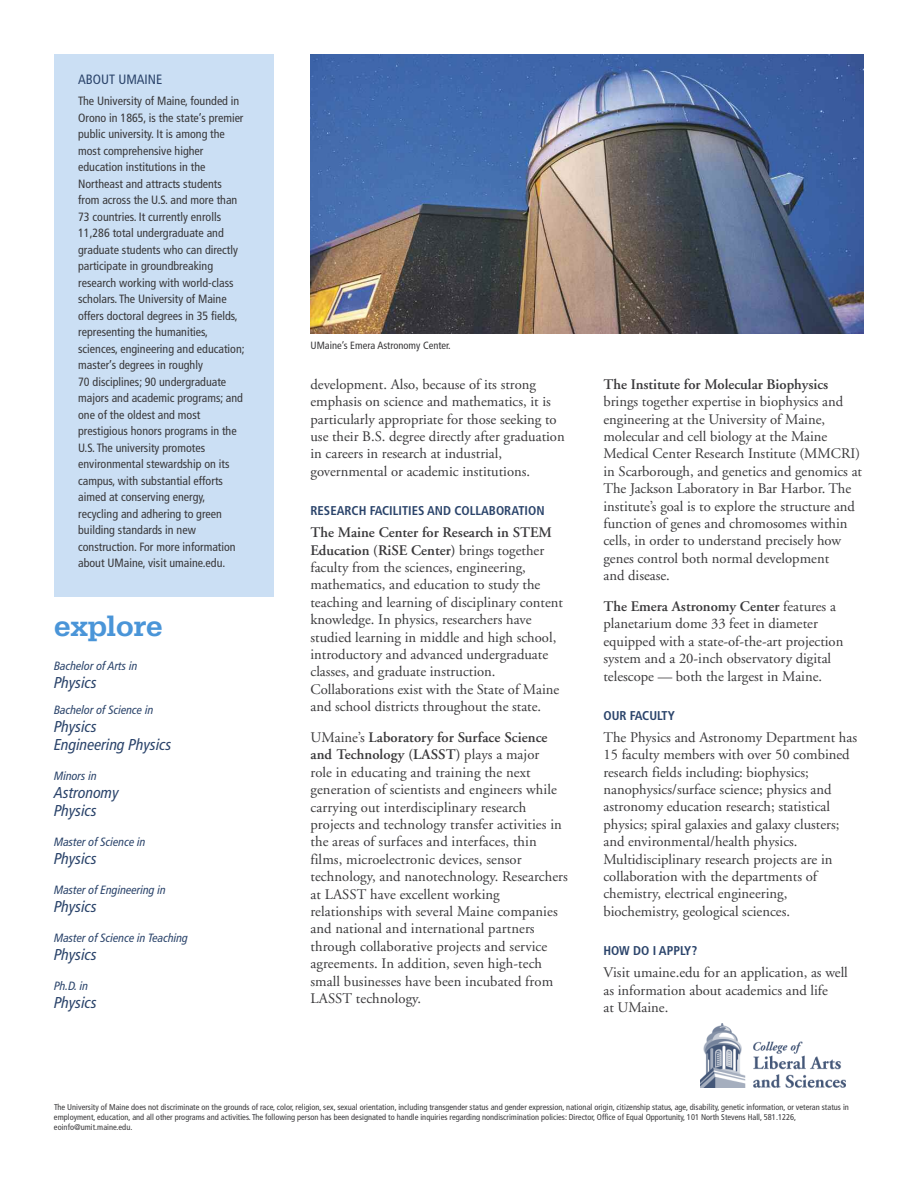
<style>
.page{position:relative;width:918px;height:1188px;background:#fff}
.page>*{position:absolute;margin:0;border:0;box-sizing:border-box;transform-origin:0 0}
.t1{font:500 30px "URW Egyptienne T";color:#4a95d8}
.t2{font:italic condensed 15.75px/18px "Frutiger LT Pro";color:#2b446b}
.t3{font:14.7px/17.4px "Adobe Garamond";color:#39383a}
.t4{font:14.7px/17.4px "Adobe Garamond Pro";color:#39383a}
.t5{font:600 14.7px "Adobe Garamond";color:#39383a}
.t6{font:condensed 13.5px "Frutiger";color:#2b446b}
.t7{font:700 condensed 12.75px "Frutiger";color:#2b446b}
.t8{font:condensed 12px/16.5px "Frutiger";color:#39383a}
.t9{font:italic condensed 12px "Frutiger LT Pro";color:#2b446b}
.t10{font:condensed 10.5px "Frutiger";color:#39383a}
.t11{font:condensed 8.4px/10.1px "Frutiger";color:#39383a}
.s1{font-weight:600}
</style>
<div class="page">
<img style="left:310px;top:54px;width:554px;height:280px">
<div style="left:54px;top:54px;width:219px;height:542px;background:#cbdff4"></div>
<img style="left:700px;top:1023px;width:145px;height:64px">
<p class="t6" style="left:78px;top:74px;width:86px">ABOUT UMAINE</p>
<p class="t8" style="left:78px;top:94px;width:168px">The University of Maine, founded in<br>Orono in 1865, is the state’s premier public university. It is among the most comprehensive higher education institutions in the<br>Northeast and attracts students from across the U.S. and more than<br>73 countries. It currently enrolls<br>11,286 total undergraduate and graduate students who can directly participate in groundbreaking research working with world-class scholars. The University of Maine offers doctoral degrees in 35 fields, representing the humanities, sciences, engineering and education; master’s degrees in roughly<br>70 disciplines; 90 undergraduate majors and academic programs; and one of the oldest and most prestigious honors programs in the<br>U.S. The university promotes environmental stewardship on its campus, with substantial efforts aimed at conserving energy, recycling and adhering to green building standards in new construction. For more information about UMaine, visit umaine.edu.</p>
<h1 class="t1" style="left:54px;top:608px;width:110px">explore</h1>
<p class="t9" style="left:54px;top:662px;width:85px">Bachelor of Arts in</p>
<p class="t2" style="left:54px;top:676px;width:44px">Physics</p>
<p class="t9" style="left:54px;top:705px;width:101px">Bachelor of Science in</p>
<p class="t2" style="left:54px;top:719px;width:119px">Physics<br>Engineering Physics</p>
<p class="t9" style="left:54px;top:771px;width:44px">Minors in</p>
<p class="t2" style="left:54px;top:785px;width:66px">Astronomy<br>Physics</p>
<p class="t9" style="left:54px;top:837px;width:93px">Master of Science in</p>
<p class="t2" style="left:54px;top:851px;width:44px">Physics</p>
<p class="t9" style="left:54px;top:885px;width:113px">Master of Engineering in</p>
<p class="t2" style="left:54px;top:899px;width:44px">Physics</p>
<p class="t9" style="left:54px;top:933px;width:136px">Master of Science in Teaching</p>
<p class="t2" style="left:54px;top:947px;width:44px">Physics</p>
<p class="t9" style="left:54px;top:981px;width:36px">Ph.D. in</p>
<p class="t2" style="left:54px;top:995px;width:44px">Physics</p>
<p class="t10" style="left:310px;top:341px;width:142px">UMaine’s Emera Astronomy Center.</p>
<p class="t4" style="left:310px;top:377px;width:256px">development. Also, because of its strong emphasis on science and mathematics, it is particularly appropriate for those seeking to use their B.S. degree directly after graduation in careers in research at industrial, governmental or academic institutions.</p>
<p class="t7" style="left:310px;top:506px;width:236px">RESEARCH FACILITIES AND COLLABORATION</p>
<p class="t3" style="left:310px;top:525px;width:254px"><span class="s1">The Maine Center for Research in STEM Education (RiSE Center)</span> brings together faculty from the sciences, engineering, mathematics, and education to study the teaching and learning of disciplinary content knowledge. In physics, researchers have studied learning in middle and high school, introductory and advanced undergraduate classes, and graduate instruction.<br>Collaborations exist with the State of Maine and school districts throughout the state.</p>
<p class="t3" style="left:311px;top:730px;width:259px">UMaine’s <span class="s1">Laboratory for Surface Science and Technology (LASST)</span> plays a major<br>role in educating and training the next generation of scientists and engineers while carrying out interdisciplinary research projects and technology transfer activities in the areas of surfaces and interfaces, thin films, microelectronic devices, sensor technology, and nanotechnology. Researchers at LASST have excellent working relationships with several Maine companies and national and international partners through collaborative projects and service agreements. In addition, seven high-tech small businesses have been incubated from LASST technology.</p>
<p class="t5" style="left:603px;top:378px;width:226px">The Institute for Molecular Biophysics</p>
<p class="t3" style="left:603px;top:394px;width:260px">brings together expertise in biophysics and engineering at the University of Maine, molecular and cell biology at the Maine Medical Center Research Institute (MMCRI) in Scarborough, and genetics and genomics at The Jackson Laboratory in Bar Harbor. The institute’s goal is to explore the structure and function of genes and chromosomes within cells, in order to understand precisely how genes control both normal development<br>and disease.</p>
<p class="t3" style="left:603px;top:599px;width:241px"><span class="s1">The Emera Astronomy Center</span> features a planetarium dome 33 feet in diameter equipped with a state-of-the-art projection system and a 20-inch observatory digital telescope — both the largest in Maine.</p>
<p class="t7" style="left:603px;top:710px;width:73px">OUR FACULTY</p>
<p class="t3" style="left:603px;top:730px;width:255px">The Physics and Astronomy Department has 15 faculty members with over 50 combined research fields including: biophysics; nanophysics/surface science; physics and astronomy education research; statistical physics; spiral galaxies and galaxy clusters; and environmental/health physics.<br>Multidisciplinary research projects are in collaboration with the departments of chemistry, electrical engineering, biochemistry, geological sciences.</p>
<p class="t7" style="left:603px;top:946px;width:95px">HOW DO I APPLY?</p>
<p class="t3" style="left:603px;top:965px;width:246px">Visit umaine.edu for an application, as well as information about academics and life<br>at UMaine.</p>
<p class="t11" style="left:54px;top:1103px;width:796px">The University of Maine does not discriminate on the grounds of race, color, religion, sex, sexual orientation, including transgender status and gender expression, national origin, citizenship status, age, disability, genetic information, or veteran status in employment, education, and all other programs and activities. The following person has been designated to handle inquiries regarding nondiscrimination policies: Director, Office of Equal Opportunity, 101 North Stevens Hall, 581.1226, eoinfo@umit.maine.edu.</p>
</div>
